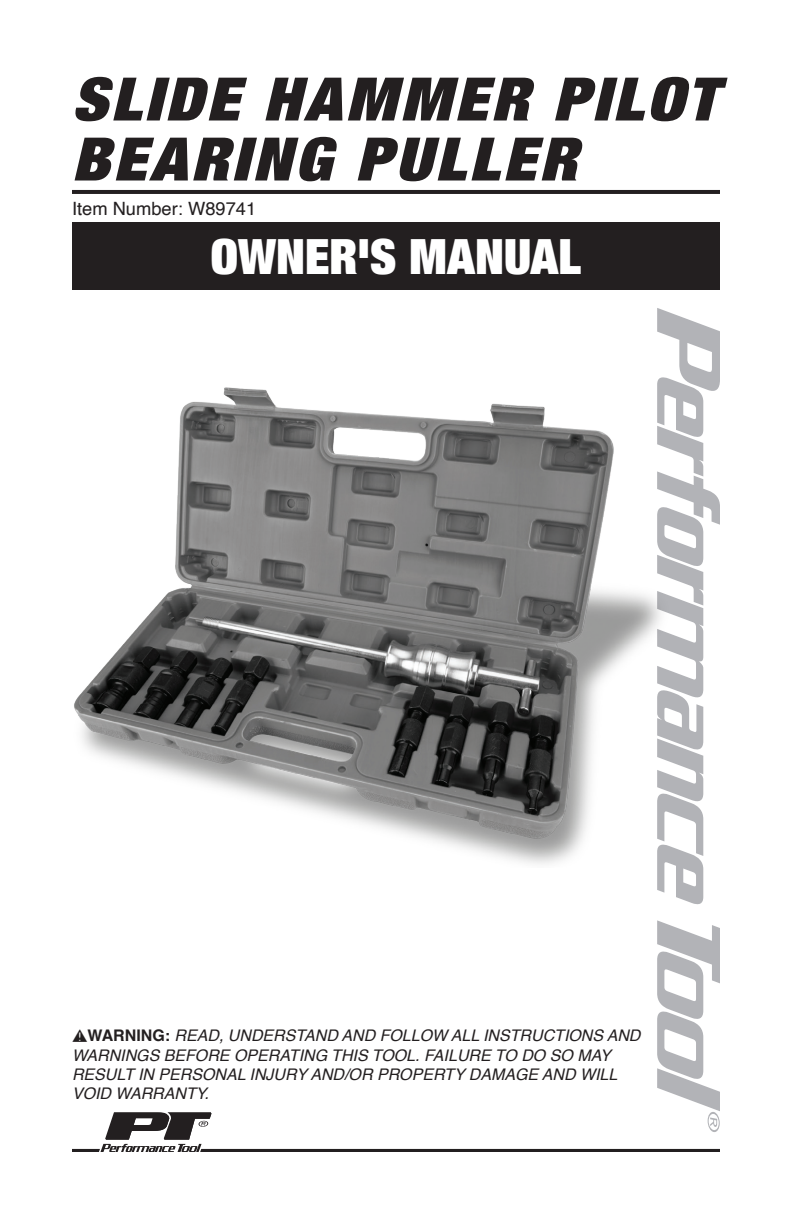
<style>
.page{position:relative;width:792px;height:1224px;background:#fff}
.page>*{position:absolute;margin:0;border:0;box-sizing:border-box;transform-origin:0 0}
.Heading{font:italic 900 expanded 60px/60px "Helvetica Neue";letter-spacing:.05em;color:#231f20;scale:1.1 1}
.t1{font:900 expanded 48.8px "Helvetica Neue";color:#fff}
.t2{font:18.4px "Helvetica";color:#231f20}
.t3{font:italic 16px/19.2px "Helvetica";color:#231f20}
.s1{font-weight:700;font-style:normal}
</style>
<div class="page">
<svg style="left:657px;top:308px;width:63px;height:597px"></svg>
<div style="left:72px;top:223px;width:648px;height:67px;background:#231f20"></div>
<hr style="left:72px;top:190px;width:648px;height:4px;background:#231f20">
<img style="left:74px;top:382px;width:640px;height:486px">
<svg style="left:72px;top:920px;width:648px;height:232px"></svg>
<p class="Heading" style="left:72px;top:68px;width:588px">SLIDE HAMMER PILOT<br>BEARING PULLER</p>
<p class="t2" style="left:72px;top:194px;width:186px">Item Number: W89741</p>
<p class="t1" style="left:211px;top:225px;width:372px">OWNER'S MANUAL</p>
<p class="t3" style="left:72px;top:1027px;width:570px;text-indent:16px"><span class="s1">WARNING:</span> READ, UNDERSTAND AND FOLLOW ALL INSTRUCTIONS AND WARNINGS BEFORE OPERATING THIS TOOL. FAILURE TO DO SO MAY RESULT IN PERSONAL INJURY AND/OR PROPERTY DAMAGE AND WILL VOID WARRANTY.</p>
</div>
